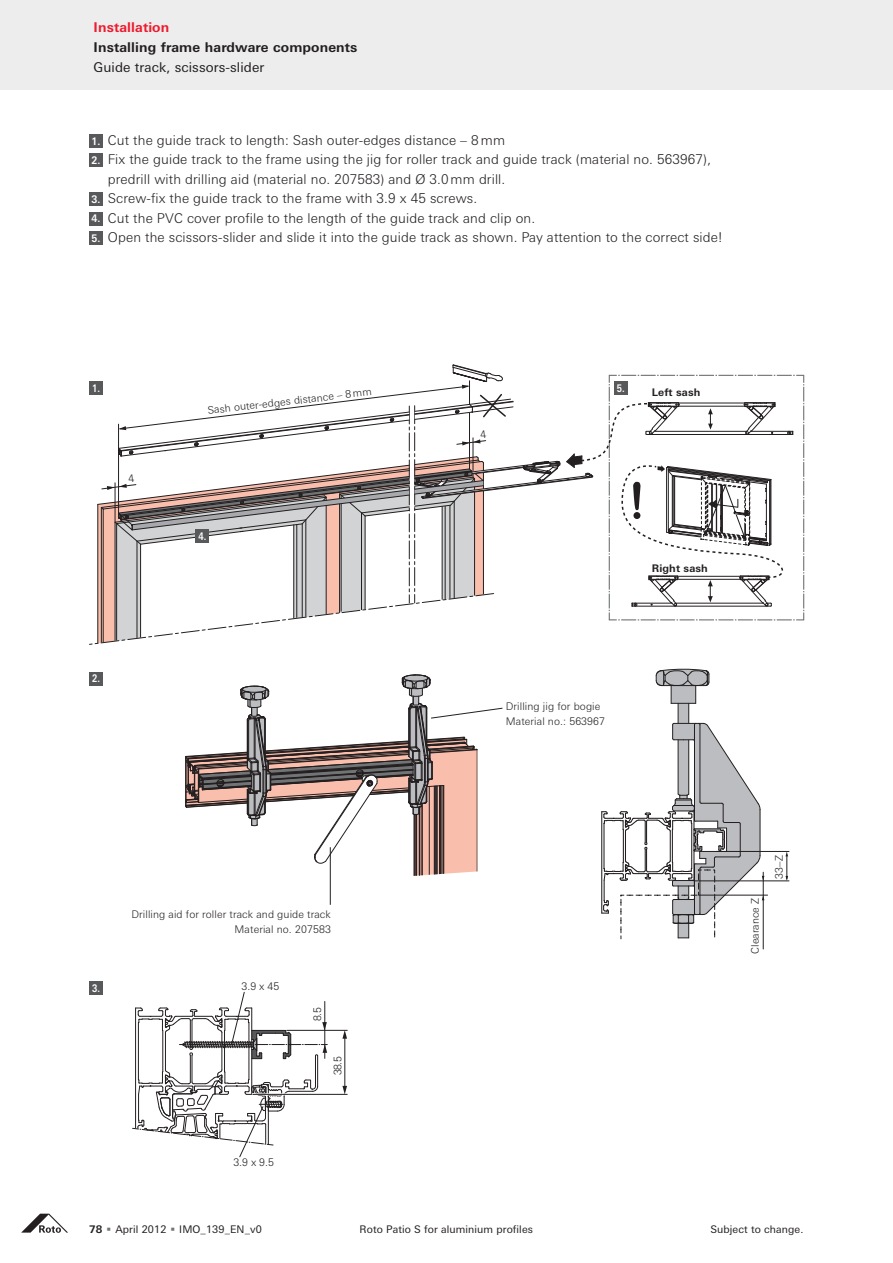
<style>
.page{position:relative;width:893px;height:1263px;background:#fff}
.page>*{position:absolute;margin:0;border:0;box-sizing:border-box;transform-origin:0 0}
.t1{font:300 13.5px/19.8px "LT Univers Basic";letter-spacing:.01em;color:#231f20}
.t2{font:700 13.5px "LT Univers Basic";letter-spacing:.01em;color:#231f20}
.t3{font:13.5px "LT Univers Basic";letter-spacing:.01em;color:#231f20}
.t4{font:700 13.5px "LT Univers Basic";letter-spacing:.01em;color:#ed1b2e}
.t5{font:300 10.5px/14.9px "LT Univers Basic";letter-spacing:.01em;color:#231f20}
.t6{font:10.5px "LT Univers Basic";letter-spacing:.01em;color:#231f20}
.t7{font:700 10.5px "LT Univers Basic";letter-spacing:.01em;color:#231f20}
.t8{font:700 10.5px "LT Univers Basic";color:#fff;scale:.8 1}
.t9{font:300 10.35px "LT Univers Basic";color:#231f20}
.s1{font-weight:700;font-size:10.5px;color:#fff}
.s2{font-weight:700}
</style>
<div class="page">
<div style="left:0;top:0;width:893px;height:90px;background:#ededee"></div>
<svg style="left:21px;top:1214px;width:47px;height:19px"></svg>
<hr style="left:716px;top:851px;width:73px;height:1px;background:#231f20">
<hr style="left:695px;top:881px;width:94px;height:1px;background:#231f20">
<hr style="left:699px;top:895px;width:68px;height:1px;background:#231f20">
<svg style="left:785px;top:852px;width:3px;height:29px"></svg>
<hr style="left:763px;top:872px;width:1px;height:77px;background:#231f20">
<hr style="left:601px;top:812px;width:1px;height:101px;background:#231f20">
<svg style="left:602px;top:668px;width:162px;height:271px"></svg>
<hr style="left:414px;top:814px;width:1px;height:67px;background:#231f20">
<hr style="left:415px;top:814px;width:1px;height:67px;background:#231f20">
<hr style="left:416px;top:814px;width:1px;height:67px;background:#231f20">
<hr style="left:419px;top:807px;width:1px;height:73px;background:#231f20">
<hr style="left:422px;top:804px;width:1px;height:76px;background:#231f20">
<hr style="left:429px;top:786px;width:1px;height:93px;background:#231f20">
<hr style="left:434px;top:786px;width:1px;height:97px;background:#231f20">
<hr style="left:435px;top:786px;width:1px;height:97px;background:#231f20">
<hr style="left:436px;top:786px;width:1px;height:98px;background:#231f20">
<hr style="left:437px;top:786px;width:1px;height:99px;background:#231f20">
<hr style="left:439px;top:786px;width:1px;height:99px;background:#231f20">
<hr style="left:440px;top:786px;width:1px;height:102px;background:#231f20">
<hr style="left:442px;top:786px;width:1px;height:102px;background:#231f20">
<hr style="left:443px;top:785px;width:1px;height:106px;background:#231f20">
<hr style="left:477px;top:750px;width:1px;height:139px;background:#231f20">
<hr style="left:330px;top:847px;width:1px;height:58px;background:#231f20">
<svg style="left:185px;top:674px;width:318px;height:202px"></svg>
<div style="left:89px;top:981px;width:14px;height:14px;background:#58595b"></div>
<div style="left:89px;top:672px;width:14px;height:13px;background:#58595b"></div>
<div style="left:89px;top:134px;width:14px;height:14px;background:#58595b"></div>
<div style="left:89px;top:153px;width:14px;height:14px;background:#58595b"></div>
<div style="left:89px;top:193px;width:14px;height:13px;background:#58595b"></div>
<div style="left:89px;top:212px;width:14px;height:13px;background:#58595b"></div>
<div style="left:89px;top:231px;width:14px;height:14px;background:#58595b"></div>
<svg style="left:342px;top:1031px;width:5px;height:8px"></svg>
<hr style="left:345px;top:1035px;width:1px;height:55px;background:#231f20">
<hr style="left:287px;top:1030px;width:60px;height:1px;background:#231f20">
<svg style="left:132px;top:992px;width:195px;height:165px"></svg>
<hr style="left:253px;top:1093px;width:94px;height:2px;background:#fff">
<hr style="left:253px;top:1094px;width:94px;height:1px;background:#231f20">
<svg style="left:342px;top:1086px;width:5px;height:8px"></svg>
<svg style="left:89px;top:364px;width:716px;height:281px"></svg>
<p class="t4" style="left:94px;top:22px;width:77px">Installation</p>
<p class="t2" style="left:94px;top:42px;width:265px">Installing frame hardware components</p>
<p class="t3" style="left:94px;top:62px;width:172px">Guide track, scissors-slider</p>
<p class="t1" style="left:92px;top:132px;width:415px"><span class="s1">1.</span> Cut the guide track to length: Sash outer-edges distance – 8 mm</p>
<p class="t1" style="left:108px;top:151px;width:605px;text-indent:-16px"><span class="s1">2.</span> Fix the guide track to the frame using the jig for roller track and guide track (material no. 563967), predrill with drilling aid (material no. 207583) and Ø 3.0 mm drill.</p>
<p class="t1" style="left:92px;top:190px;width:387px"><span class="s1">3.</span> Screw-fix the guide track to the frame with 3.9 x 45 screws.</p>
<p class="t1" style="left:92px;top:209px;width:445px"><span class="s1">4.</span> Cut the PVC cover profile to the length of the guide track and clip on.</p>
<p class="t1" style="left:92px;top:229px;width:632px"><span class="s1">5.</span> Open the scissors-slider and slide it into the guide track as shown. Pay attention to the correct side!</p>
<p class="t8" style="left:92px;top:384px;width:11px">1.</p>
<p class="t9" style="left:129px;top:474px;width:9px">4</p>
<p class="t8" style="left:92px;top:675px;width:11px">2.</p>
<p class="t5" style="left:207px;top:405px;width:167px;rotate:-7deg">Sash outer-edges distance – 8 mm</p>
<p class="t8" style="left:198px;top:532px;width:11px">4.</p>
<p class="t8" style="left:92px;top:984px;width:11px">3.</p>
<p class="t5" style="left:131px;top:908px;width:201px;text-align:right">Drilling aid for roller track and guide track<br>Material no. 207583</p>
<p class="t5" style="left:242px;top:980px;width:39px">3.9 x 45</p>
<p class="t5" style="left:311px;top:1021px;width:15px;rotate:-90deg">8.5</p>
<p class="t5" style="left:331px;top:1075px;width:21px;rotate:-90deg">38.5</p>
<p class="t5" style="left:233px;top:1156px;width:42px">3.9 x 9.5</p>
<p class="t8" style="left:617px;top:384px;width:11px">5.</p>
<p class="t7" style="left:652px;top:389px;width:50px">Left sash</p>
<p class="t7" style="left:652px;top:565px;width:57px">Right sash</p>
<p class="t5" style="left:506px;top:700px;width:101px">Drilling jig for bogie<br>Material no.: 563967</p>
<p class="t5" style="left:748px;top:954px;width:57px;rotate:-90deg">Clearance Z</p>
<p class="t5" style="left:772px;top:879px;width:25px;rotate:-90deg">33–Z</p>
<p class="t6" style="left:89px;top:1225px;width:174px"><span class="s2">78</span> April 2012 IMO_139_EN_v0</p>
<p class="t6" style="left:360px;top:1225px;width:175px">Roto Patio S for aluminium profiles</p>
<p class="t6" style="left:710px;top:1225px;width:94px">Subject to change.</p>
</div>
